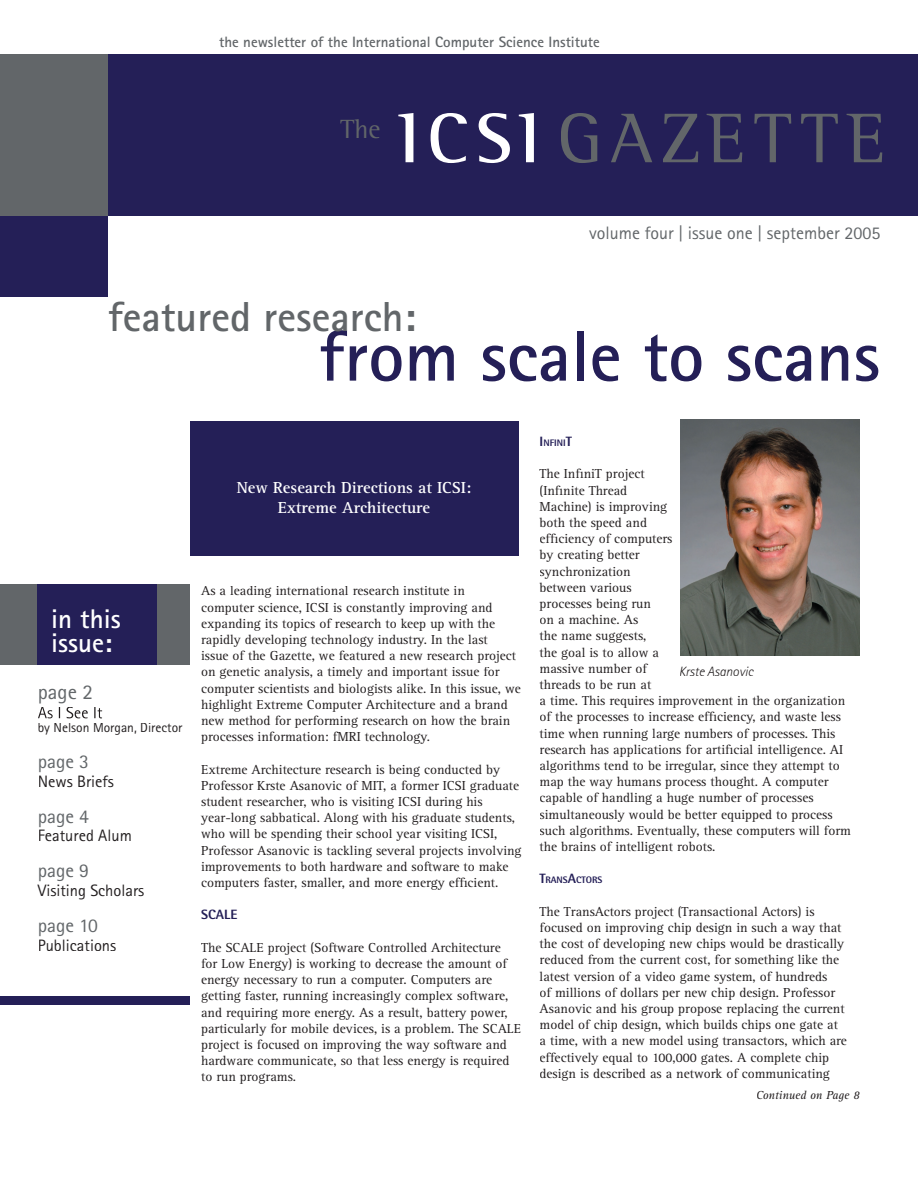
<style>
.page{position:relative;width:918px;height:1188px;background:#fff}
.page>*{position:absolute;margin:0;border:0;box-sizing:border-box;transform-origin:0 0}
.t1{font:700 72px "Rotis Sans Serif";color:#241f57}
.t2{font:72px "Rotis Semi Serif";letter-spacing:.11em;color:#626669}
.t3{font:700 42px "Rotis Sans Serif";color:#626669}
.t4{font:700 27px/24px "Rotis Sans Serif";color:#fff}
.t5{font:27px "Rotis Semi Serif";color:#626669}
.t6{font:21px "Rotis Sans Serif";color:#626669}
.t7{font:19.5px "Rotis Sans Serif";color:#626669}
.t8{font:18px "Rotis Sans Serif";color:#626669}
.t9{font:16.5px "Rotis Sans Serif";color:#231f20}
.t10{font:700 16.5px/19.8px "Rotis Serif";color:#fff;text-align:center}
.t11{font:700 15px "Rotis Sans Serif";color:#626669}
.t12{font:13.5px/16.2px "Rotis Serif";color:#231f20}
.t13{font:13.5px "Rotis Sans Serif";color:#231f20}
.t14{font:italic 300 13.5px "Rotis Sans Serif";color:#231f20}
.t15{font:800 13.5px "Rotis Semi Sans";color:#241f57}
.t16{font:italic 12px "Rotis Serif";color:#231f20}
.t17{font:800 9.45px "Rotis Semi Sans";color:#241f57}
.s1{font-weight:700;color:#fff}
.s2{font-size:13.5px}
</style>
<div class="page">
<div style="left:558px;top:54px;width:360px;height:162px;background:#241f57"></div>
<div style="left:108px;top:54px;width:453px;height:162px;background:#241f57"></div>
<div style="left:0;top:584px;width:38px;height:81px;background:#626669"></div>
<div style="left:38px;top:584px;width:121px;height:81px;background:#241f57"></div>
<div style="left:0;top:54px;width:108px;height:162px;background:#626669"></div>
<div style="left:157px;top:584px;width:33px;height:81px;background:#626669"></div>
<div style="left:0;top:216px;width:108px;height:81px;background:#241f57"></div>
<svg style="left:38px;top:707px;width:65px;height:11px"></svg>
<div style="left:0;top:996px;width:190px;height:8px;background:#241f57"></div>
<img style="left:680px;top:420px;width:180px;height:236px">
<div style="left:190px;top:421px;width:328px;height:135px;background:#241f57"></div>
<p class="t11" style="left:219px;top:33px;width:382px">the newsletter of the International Computer Science Institute</p>
<h3 class="t5" style="left:340px;top:113px;width:42px">The</h3>
<h1 class="t2" style="left:399px;top:96px;width:488px"><span class="s1">ICSI</span>GAZETTE</h1>
<h3 class="t8" style="left:589px;top:222px;width:293px">volume four | issue one | september 2005</h3>
<h2 class="t3" style="left:108px;top:290px;width:309px">featured research:</h2>
<h1 class="t1" style="left:319px;top:311px;width:563px">from scale to scans</h1>
<h3 class="t4" style="left:51px;top:606px;width:71px">in this issue:</h3>
<h3 class="t6" style="left:38px;top:680px;width:57px">page 2</h3>
<p class="t13" style="left:38px;top:720px;width:146px">by Nelson Morgan, Director</p>
<h3 class="t7" style="left:38px;top:750px;width:53px">page 3</h3>
<p class="t9" style="left:38px;top:772px;width:78px">News Briefs</p>
<h3 class="t7" style="left:38px;top:805px;width:53px">page 4</h3>
<p class="t9" style="left:38px;top:826px;width:96px">Featured Alum</p>
<h3 class="t7" style="left:38px;top:859px;width:53px">page 9</h3>
<p class="t9" style="left:38px;top:881px;width:108px">Visiting Scholars</p>
<h3 class="t7" style="left:38px;top:914px;width:62px">page 10</h3>
<p class="t9" style="left:38px;top:935px;width:80px">Publications</p>
<p class="t10" style="left:237px;top:478px;width:236px">New Research Directions at ICSI:<br>Extreme Architecture</p>
<p class="t12" style="left:201px;top:583px;width:321px">As a leading international research institute in computer science, ICSI is constantly improving and expanding its topics of research to keep up with the rapidly developing technology industry. In the last<br>issue of the Gazette, we featured a new research project on genetic analysis, a timely and important issue for computer scientists and biologists alike. In this issue, we highlight Extreme Computer Architecture and a brand new method for performing research on how the brain processes information: fMRI technology.</p>
<p class="t12" style="left:201px;top:761px;width:322px">Extreme Architecture research is being conducted by Professor Krste Asanovic of MIT, a former ICSI graduate student researcher, who is visiting ICSI during his year-long sabbatical. Along with his graduate students, who will be spending their school year visiting ICSI, Professor Asanovic is tackling several projects involving improvements to both hardware and software to make computers faster, smaller, and more energy efficient.</p>
<p class="t15" style="left:201px;top:906px;width:38px">SCALE</p>
<p class="t12" style="left:201px;top:940px;width:321px">The SCALE project (Software Controlled Architecture<br>for Low Energy) is working to decrease the amount of energy necessary to run a computer. Computers are getting faster, running increasingly complex software, and requiring more energy. As a result, battery power, particularly for mobile devices, is a problem. The SCALE project is focused on improving the way software and hardware communicate, so that less energy is required to run programs.</p>
<p class="t17" style="left:540px;top:437px;width:34px"><span class="s2">I</span>NFINI<span class="s2">T</span></p>
<p class="t12" style="left:540px;top:466px;width:313px">The InfiniT project<br>(Infinite Thread<br>Machine) is improving<br>both the speed and<br>efficiency of computers<br>by creating better<br>synchronization<br>between various<br>processes being run<br>on a machine. As<br>the name suggests,<br>the goal is to allow a<br>massive number of<br>threads to be run at<br>a time. This requires improvement in the organization of the processes to increase efficiency, and waste less time when running large numbers of processes. This research has applications for artificial intelligence. AI algorithms tend to be irregular, since they attempt to map the way humans process thought. A computer capable of handling a huge number of processes simultaneously would be better equipped to process such algorithms. Eventually, these computers will form the brains of intelligent robots.</p>
<p class="t17" style="left:540px;top:874px;width:64px"><span class="s2">T</span>RANS<span class="s2">A</span>CTORS</p>
<p class="t12" style="left:540px;top:904px;width:309px">The TransActors project (Transactional Actors) is focused on improving chip design in such a way that the cost of developing new chips would be drastically reduced from the current cost, for something like the latest version of a video game system, of hundreds<br>of millions of dollars per new chip design. Professor Asanovic and his group propose replacing the current model of chip design, which builds chips one gate at a time, with a new model using transactors, which are effectively equal to 100,000 gates. A complete chip design is described as a network of communicating</p>
<p class="t14" style="left:679px;top:663px;width:76px">Krste Asanovic</p>
<p class="t16" style="left:756px;top:1089px;width:105px">Continued on Page 8</p>
</div>
